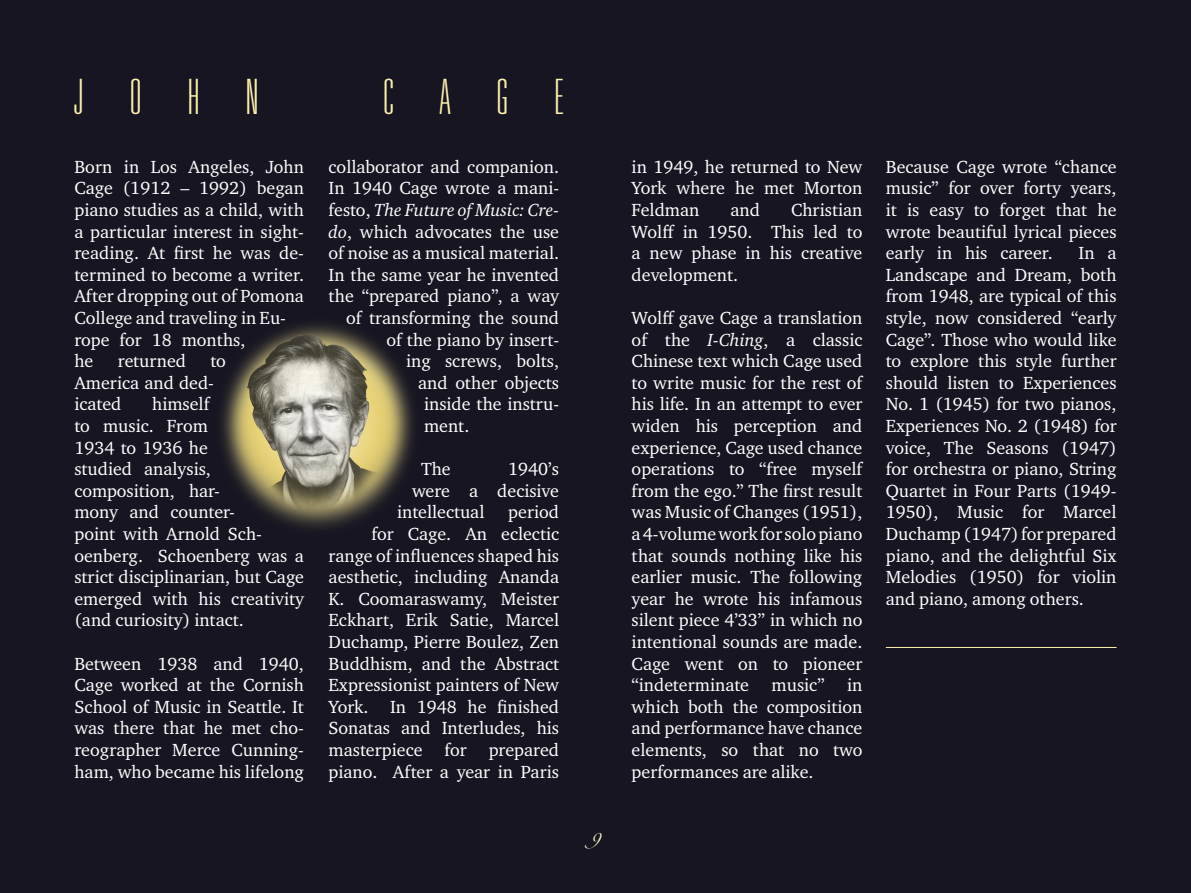
<style>
.page{position:relative;width:1191px;height:893px;background:#161521}
.page>*{position:absolute;margin:0;border:0;box-sizing:border-box;transform-origin:0 0}
.t1{font:100 ultra-condensed 48.75px "Univers";color:#fff1ae}
.t2{font:21px "Snell Roundhand";color:#fffac2}
.t3{font:18px/21.6px "Charter ITC Pro";color:#fff;text-align:justify}
.t4{font:italic 18px "Charter ITC Pro";color:#fff}
.s1{font-style:normal}
.s2{font-style:italic}
</style>
<div class="page">
<img style="left:208px;top:318px;width:217px;height:217px;border-radius:108px">
<hr style="left:885px;top:647px;width:231px;height:1px;background:#fff1ae">
<h1 class="t1" style="left:74px;top:72px;width:99px">J OHN</h1>
<h1 class="t1" style="left:384px;top:72px;width:46px">CAGE</h1>
<p class="t3" style="left:74px;top:155px;width:231px;text-align:left">Born in Los Angeles, John<br>Cage (1912 – 1992) began piano studies as a child, with a particular interest in sight&shy;reading. At first he was de&shy;termined to become a writer.<br>After dropping out of Pomona<br>College and traveling in Eu&shy;rope for 18 months,<br>he</p>
<p class="t3" style="left:118px;top:350px;width:70px">returned</p>
<p class="t3" style="left:74px;top:350px;width:153px;text-align:left;text-indent:136px">to<br>America and ded&shy;icated</p>
<p class="t3" style="left:74px;top:393px;width:231px;text-align:left;text-indent:78px">himself<br>to music. From<br>1934 to 1936 he<br>studied analysis, composition, har-<br>mony and counter-<br>point with Arnold Sch&shy;oenberg. Schoenberg was a strict disciplinarian, but Cage emerged with his creativity (and curiosity) intact.</p>
<p class="t3" style="left:74px;top:652px;width:231px">Between 1938 and 1940, Cage worked at the Cornish School of Music in Seattle. It was there that he met cho&shy;reographer Merce Cunning&shy;ham, who became his lifelong</p>
<p class="t3" style="left:328px;top:155px;width:232px">collaborator and companion.</p>
<p class="t3" style="left:328px;top:177px;width:232px">In 1940 Cage wrote a mani-</p>
<p class="t4" style="left:328px;top:199px;width:232px"><span class="s1">festo,</span> The Future of Music: Cre-</p>
<p class="t3" style="left:328px;top:220px;width:232px"><span class="s2">do</span>, which advocates the use</p>
<p class="t3" style="left:328px;top:242px;width:232px">of noise as a musical material.</p>
<p class="t3" style="left:328px;top:263px;width:232px">In the same year he invented</p>
<p class="t3" style="left:328px;top:285px;width:232px">the “prepared piano”, a way</p>
<p class="t3" style="left:346px;top:307px;width:214px">of transforming the sound</p>
<p class="t3" style="left:386px;top:328px;width:174px">of the piano by insert-</p>
<p class="t3" style="left:406px;top:350px;width:154px">ing screws, bolts,</p>
<p class="t3" style="left:418px;top:371px;width:143px">and other objects</p>
<p class="t3" style="left:424px;top:393px;width:136px">inside the instru-</p>
<p class="t3" style="left:424px;top:415px;width:47px">ment.</p>
<p class="t3" style="left:421px;top:458px;width:31px">The</p>
<p class="t3" style="left:508px;top:458px;width:52px">1940’s</p>
<p class="t3" style="left:412px;top:479px;width:149px">were a decisive</p>
<p class="t3" style="left:397px;top:501px;width:89px">intellectual</p>
<p class="t3" style="left:328px;top:501px;width:232px;text-align:right">period<br>for Cage. An eclectic range of influences shaped his aesthetic, including Ananda<br>K. Coomaraswamy, Meister<br>Eckhart, Erik Satie, Marcel<br>Duchamp, Pierre Boulez, Zen<br>Buddhism, and the Abstract<br>Expressionist painters of New<br>York. In 1948 he finished<br>Sonatas and Interludes, his masterpiece for prepared piano. After a year in Paris</p>
<p class="t2" style="left:590px;top:825px;width:12px">9</p>
<p class="t3" style="left:631px;top:155px;width:232px">in 1949, he returned to New York where he met Morton Feldman</p>
<p class="t3" style="left:631px;top:199px;width:232px;text-indent:159px">Christian Wolff in 1950. This led to a new phase in his creative development.</p>
<p class="t3" style="left:631px;top:307px;width:232px">Wolff gave Cage a translation of the <span class="s2">I-Ching</span>, a classic Chinese text which Cage used to write music for the rest of his life. In an attempt to ever widen his perception and experience, Cage used chance operations to “free myself from the ego.” The first result was Music of Changes (1951), a 4-volume work for solo piano that sounds nothing like his earlier music. The following year he wrote his infamous silent piece 4’33” in which no intentional sounds are made.<br>Cage went on to pioneer “indeterminate</p>
<p class="t3" style="left:730px;top:199px;width:31px">and</p>
<p class="t3" style="left:771px;top:674px;width:54px">music”</p>
<p class="t3" style="left:631px;top:674px;width:232px;text-indent:215px">in which both the composition and performance have chance elements, so that no two performances are alike.</p>
<p class="t3" style="left:885px;top:155px;width:232px">Because Cage wrote “chance music” for over forty years, it is easy to forget that he wrote beautiful lyrical pieces early in his career.</p>
<p class="t3" style="left:885px;top:242px;width:232px;text-indent:193px">In a Landscape and Dream, both from 1948, are typical of this style, now considered “early Cage”. Those who would like to explore this style further should listen to Experiences No. 1 (1945) for two pianos, Experiences No. 2 (1948) for voice, The Seasons (1947) for orchestra or piano, String Quartet in Four Parts (1949- 1950), Music for Marcel Duchamp (1947) for prepared piano, and the delightful Six Melodies (1950) for violin and piano, among others.</p>
</div>
